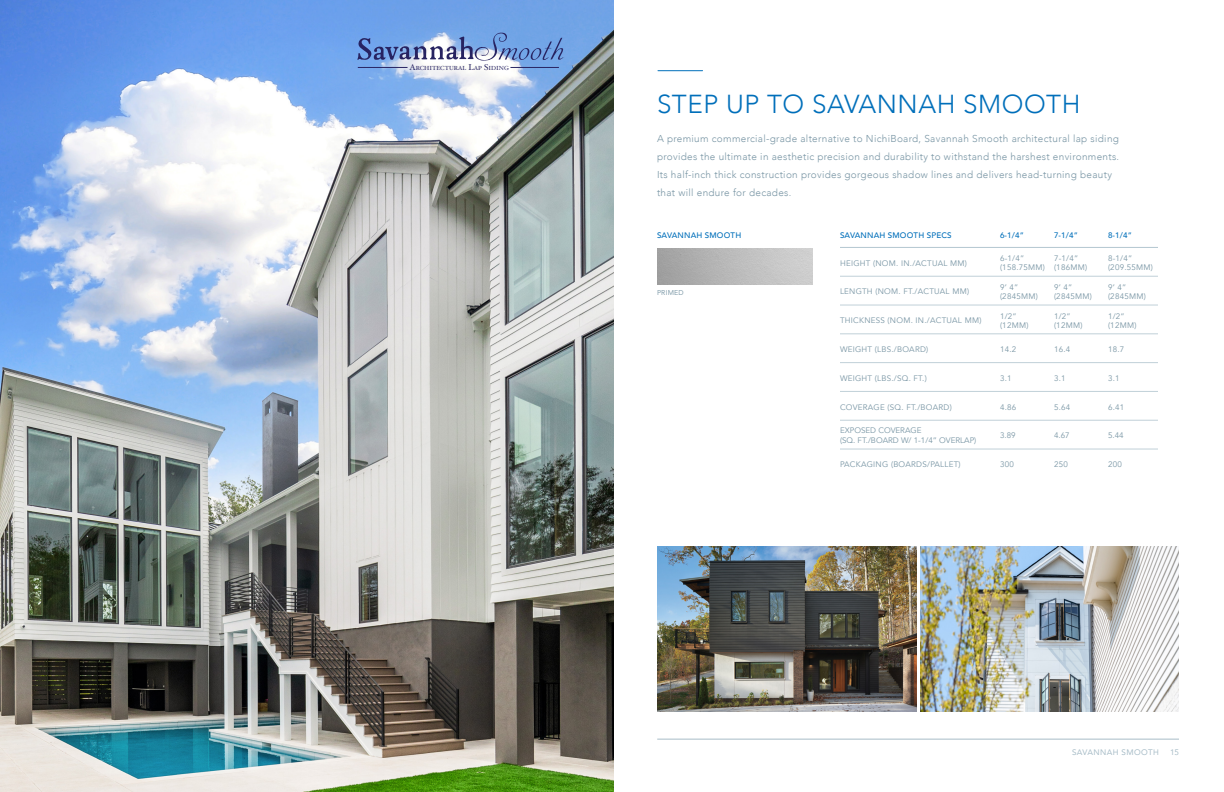
<style>
.page{position:relative;width:1224px;height:792px;background:#fff}
.page>*{position:absolute;margin:0;border:0;box-sizing:border-box;transform-origin:0 0}
.t1{font:300 26px "Avenir";letter-spacing:.02em;color:#006fba}
.t2{font:300 10px/18px "Avenir";letter-spacing:.03em;color:#7895a4}
.t3{font:8px/9px "Avenir";letter-spacing:.03em;color:#7895a4}
.t4{font:500 8px "Avenir";letter-spacing:.02em;color:#006fba}
.t5{font:8px/10px "Avenir";color:#7895a4}
.t6{font:8px "Avenir";color:#a7bcc7}
.t7{font:7px "Avenir";letter-spacing:.025em;color:#839eac}
.t8{font:5.9px "Hoefler Text";color:#272361}
.s1{font-size:8.4px}
</style>
<div class="page">
<hr style="left:657px;top:739px;width:522px;height:1px;background:#a7bcc7">
<img style="left:0;top:0;width:614px;height:792px">
<hr style="left:510px;top:67px;width:49px;height:1px;background:#272361">
<hr style="left:358px;top:67px;width:50px;height:1px;background:#272361">
<svg style="left:357px;top:32px;width:207px;height:29px;background:#7c9cd2"></svg>
<hr style="left:658px;top:70px;width:45px;height:1px;background:#006fba">
<hr style="left:840px;top:276px;width:156px;height:1px;background:#c0d0d8">
<hr style="left:996px;top:276px;width:54px;height:1px;background:#c0d0d8">
<hr style="left:1050px;top:276px;width:54px;height:1px;background:#c0d0d8">
<hr style="left:1104px;top:276px;width:54px;height:1px;background:#c0d0d8">
<hr style="left:840px;top:305px;width:156px;height:1px;background:#c0d0d8">
<hr style="left:996px;top:305px;width:54px;height:1px;background:#c0d0d8">
<hr style="left:1050px;top:305px;width:54px;height:1px;background:#c0d0d8">
<hr style="left:1104px;top:305px;width:54px;height:1px;background:#c0d0d8">
<hr style="left:840px;top:334px;width:156px;height:1px;background:#c0d0d8">
<hr style="left:996px;top:334px;width:54px;height:1px;background:#c0d0d8">
<hr style="left:1050px;top:334px;width:54px;height:1px;background:#c0d0d8">
<hr style="left:1104px;top:334px;width:54px;height:1px;background:#c0d0d8">
<hr style="left:840px;top:362px;width:156px;height:1px;background:#c0d0d8">
<hr style="left:996px;top:362px;width:54px;height:1px;background:#c0d0d8">
<hr style="left:1050px;top:362px;width:54px;height:1px;background:#c0d0d8">
<hr style="left:1104px;top:362px;width:54px;height:1px;background:#c0d0d8">
<hr style="left:840px;top:391px;width:156px;height:1px;background:#c0d0d8">
<hr style="left:996px;top:391px;width:54px;height:1px;background:#c0d0d8">
<hr style="left:1050px;top:391px;width:54px;height:1px;background:#c0d0d8">
<hr style="left:1104px;top:391px;width:54px;height:1px;background:#c0d0d8">
<hr style="left:840px;top:420px;width:156px;height:1px;background:#c0d0d8">
<hr style="left:996px;top:420px;width:54px;height:1px;background:#c0d0d8">
<hr style="left:1050px;top:420px;width:54px;height:1px;background:#c0d0d8">
<hr style="left:1104px;top:420px;width:54px;height:1px;background:#c0d0d8">
<hr style="left:840px;top:449px;width:156px;height:1px;background:#c0d0d8">
<hr style="left:996px;top:449px;width:54px;height:1px;background:#c0d0d8">
<hr style="left:1050px;top:449px;width:54px;height:1px;background:#c0d0d8">
<hr style="left:1104px;top:449px;width:54px;height:1px;background:#c0d0d8">
<hr style="left:840px;top:247px;width:156px;height:1px;background:#b3c6d0">
<hr style="left:996px;top:247px;width:54px;height:1px;background:#b3c6d0">
<hr style="left:1050px;top:247px;width:54px;height:1px;background:#b3c6d0">
<hr style="left:1104px;top:247px;width:54px;height:1px;background:#b3c6d0">
<img style="left:921px;top:546px;width:258px;height:166px">
<img style="left:658px;top:546px;width:258px;height:166px">
<p class="t8" style="left:409px;top:64px;width:101px"><span class="s1">A</span>RCHITECTURAL <span class="s1">L</span>AP <span class="s1">S</span>IDING</p>
<h1 class="t1" style="left:657px;top:89px;width:425px">STEP UP TO SAVANNAH SMOOTH</h1>
<p class="t2" style="left:657px;top:129px;width:464px">A premium commercial-grade alternative to NichiBoard, Savannah Smooth architectural lap siding provides the ultimate in aesthetic precision and durability to withstand the harshest environments.<br>Its half-inch thick construction provides gorgeous shadow lines and delivers head-turning beauty that will endure for decades.</p>
<p class="t4" style="left:657px;top:228px;width:86px">SAVANNAH SMOOTH</p>
<p class="t4" style="left:840px;top:228px;width:113px">SAVANNAH SMOOTH SPECS</p>
<p class="t4" style="left:1000px;top:228px;width:25px">6-1/4”</p>
<p class="t4" style="left:1054px;top:228px;width:25px">7-1/4”</p>
<p class="t4" style="left:1108px;top:228px;width:25px">8-1/4”</p>
<p class="t3" style="left:840px;top:259px;width:128px">HEIGHT (NOM. IN./ACTUAL MM)</p>
<p class="t3" style="left:1000px;top:254px;width:47px">6-1/4” (158.75MM)</p>
<p class="t3" style="left:1054px;top:254px;width:35px">7-1/4” (186MM)</p>
<p class="t3" style="left:1108px;top:254px;width:47px">8-1/4” (209.55MM)</p>
<p class="t3" style="left:840px;top:287px;width:131px">LENGTH (NOM. FT./ACTUAL MM)</p>
<p class="t3" style="left:1000px;top:283px;width:39px">9’ 4” (2845MM)</p>
<p class="t3" style="left:1054px;top:283px;width:39px">9’ 4” (2845MM)</p>
<p class="t3" style="left:1108px;top:283px;width:39px">9’ 4” (2845MM)</p>
<p class="t3" style="left:840px;top:316px;width:143px">THICKNESS (NOM. IN./ACTUAL MM)</p>
<p class="t3" style="left:1000px;top:312px;width:30px">1/2” (12MM)</p>
<p class="t3" style="left:1054px;top:312px;width:30px">1/2” (12MM)</p>
<p class="t3" style="left:1108px;top:312px;width:30px">1/2” (12MM)</p>
<p class="t3" style="left:840px;top:345px;width:90px">WEIGHT (LBS./BOARD)</p>
<p class="t3" style="left:1000px;top:345px;width:18px">14.2</p>
<p class="t3" style="left:1054px;top:345px;width:18px">16.4</p>
<p class="t3" style="left:1108px;top:345px;width:18px">18.7</p>
<p class="t3" style="left:840px;top:374px;width:88px">WEIGHT (LBS./SQ. FT.)</p>
<p class="t3" style="left:1000px;top:374px;width:13px">3.1</p>
<p class="t3" style="left:1054px;top:374px;width:13px">3.1</p>
<p class="t3" style="left:1108px;top:374px;width:13px">3.1</p>
<p class="t3" style="left:840px;top:403px;width:113px">COVERAGE (SQ. FT./BOARD)</p>
<p class="t3" style="left:1000px;top:403px;width:18px">4.86</p>
<p class="t3" style="left:1054px;top:403px;width:18px">5.64</p>
<p class="t3" style="left:1108px;top:403px;width:18px">6.41</p>
<p class="t5" style="left:840px;top:426px;width:138px">EXPOSED COVERAGE<br>(SQ. FT./BOARD W/ 1-1/4” OVERLAP)</p>
<p class="t3" style="left:1000px;top:431px;width:17px">3.89</p>
<p class="t3" style="left:1054px;top:431px;width:17px">4.67</p>
<p class="t3" style="left:1108px;top:431px;width:17px">5.44</p>
<p class="t3" style="left:840px;top:460px;width:122px">PACKAGING (BOARDS/PALLET)</p>
<p class="t3" style="left:1000px;top:460px;width:15px">300</p>
<p class="t3" style="left:1054px;top:460px;width:15px">250</p>
<p class="t3" style="left:1108px;top:460px;width:15px">200</p>
<p class="t7" style="left:657px;top:287px;width:28px">PRIMED</p>
<p class="t6" style="left:1072px;top:746px;width:12px">SAVANNAH</p>
<p class="t6" style="left:1122px;top:746px;width:13px">SMOOTH</p>
<p class="t6" style="left:1170px;top:746px;width:10px">15</p>
</div>
